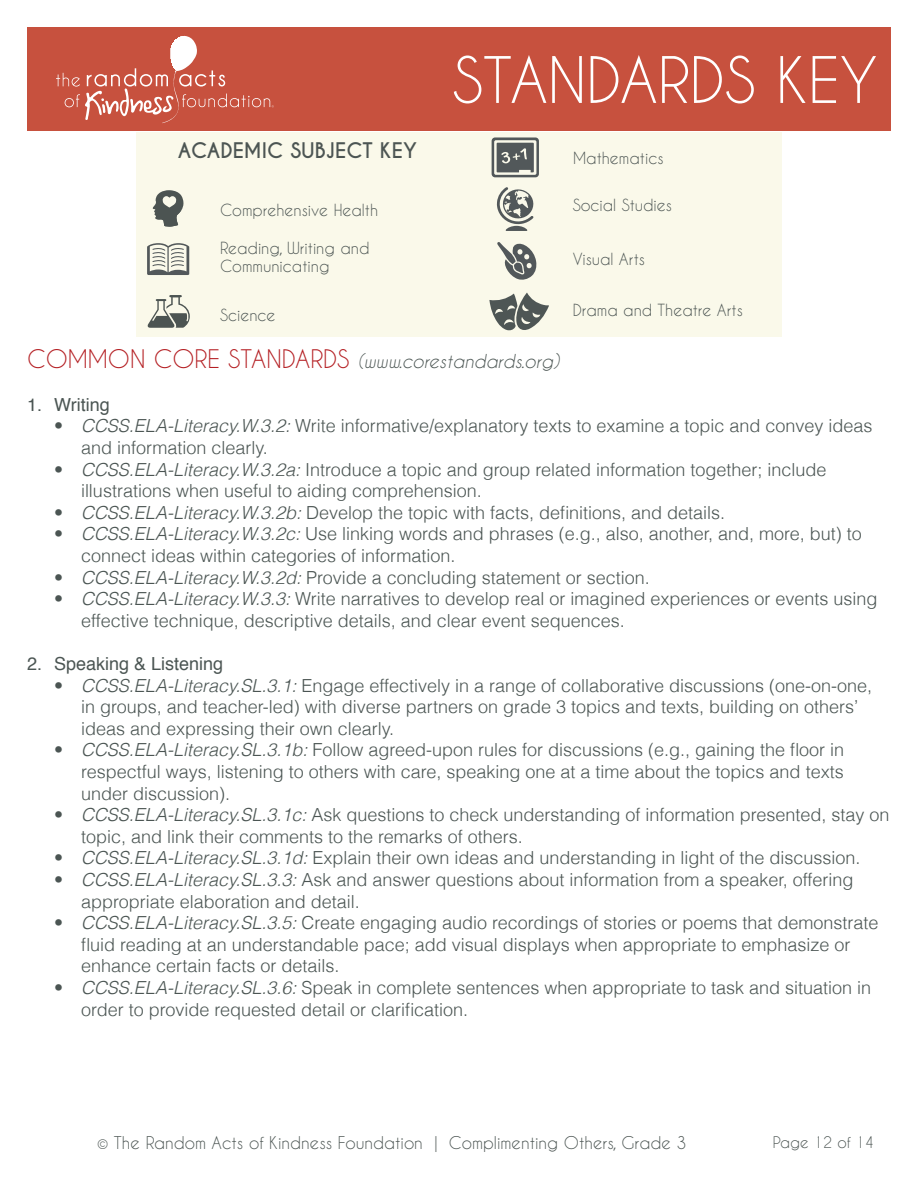
<style>
.page{position:relative;width:918px;height:1188px;background:#fff}
.page>*{position:absolute;margin:0;border:0;box-sizing:border-box;transform-origin:0 0}
.t1{font:60px "Caviar Dreams";color:#fff}
.t2{font:700 20.25px "Caviar Dreams";color:#4c5553}
.t3{font:300 18px/21.6px "Helvetica";color:#4b5553}
.t4{font:italic 18px "Caviar Dreams";color:#4b5553}
.t5{font:18px "Helvetica";color:#4b5553}
.t6{font:16.5px "Caviar Dreams";color:#4c5553}
.t7{font:15.75px/18.9px "Caviar Dreams";color:#4c5553}
.t8{font:15px "Caviar Dreams";color:#4c5553}
.s1{font-style:normal;font-size:24px;color:#b41f23}
.s2{font-style:italic}
</style>
<div class="page">
<div style="left:28px;top:27px;width:863px;height:103px;background:#c7513e"></div>
<svg style="left:56px;top:36px;width:218px;height:87px"></svg>
<div style="left:136px;top:132px;width:646px;height:204px;background:#faf9ea"></div>
<svg style="left:147px;top:243px;width:42px;height:32px"></svg>
<svg style="left:492px;top:137px;width:47px;height:40px;background:#7f8380"></svg>
<svg style="left:147px;top:295px;width:43px;height:33px"></svg>
<svg style="left:497px;top:187px;width:37px;height:44px"></svg>
<svg style="left:489px;top:293px;width:60px;height:38px"></svg>
<svg style="left:153px;top:190px;width:30px;height:37px"></svg>
<svg style="left:497px;top:242px;width:40px;height:38px"></svg>
<p class="t2" style="left:178px;top:138px;width:241px">ACADEMIC SUBJECT KEY</p>
<p class="t7" style="left:220px;top:200px;width:160px">Comprehensive Health</p>
<p class="t7" style="left:220px;top:238px;width:151px">Reading, Writing and<br>Communicating</p>
<p class="t7" style="left:220px;top:305px;width:57px">Science</p>
<h1 class="t1" style="left:452px;top:44px;width:427px">STANDARDS KEY</h1>
<p class="t7" style="left:573px;top:148px;width:92px">Mathematics</p>
<p class="t7" style="left:573px;top:195px;width:101px">Social Studies</p>
<p class="t7" style="left:573px;top:250px;width:74px">Visual Arts</p>
<p class="t7" style="left:573px;top:300px;width:172px">Drama and Theatre Arts</p>
<p class="t4" style="left:27px;top:350px;width:534px"><span class="s1">COMMON CORE STANDARDS</span> (www.corestandards.org)</p>
<p class="t5" style="left:27px;top:391px;width:84px">1. Writing</p>
<p class="t3" style="left:81px;top:414px;width:793px;text-indent:-27px">• <span class="s2">CCSS.ELA-Literacy.W.3.2:</span> Write informative/explanatory texts to examine a topic and convey ideas and information clearly.</p>
<p class="t3" style="left:81px;top:458px;width:747px;text-indent:-27px">• <span class="s2">CCSS.ELA-Literacy.W.3.2a:</span> Introduce a topic and group related information together; include illustrations when useful to aiding comprehension.</p>
<p class="t3" style="left:54px;top:501px;width:673px">• <span class="s2">CCSS.ELA-Literacy.W.3.2b:</span> Develop the topic with facts, definitions, and details.</p>
<p class="t3" style="left:81px;top:522px;width:782px;text-indent:-27px">• <span class="s2">CCSS.ELA-Literacy.W.3.2c:</span> Use linking words and phrases (e.g., also, another, and, more, but) to connect ideas within categories of information.</p>
<p class="t3" style="left:54px;top:566px;width:597px">• <span class="s2">CCSS.ELA-Literacy.W.3.2d:</span> Provide a concluding statement or section.</p>
<p class="t3" style="left:81px;top:587px;width:798px;text-indent:-27px">• <span class="s2">CCSS.ELA-Literacy.W.3.3:</span> Write narratives to develop real or imagined experiences or events using effective technique, descriptive details, and clear event sequences.</p>
<p class="t5" style="left:27px;top:650px;width:198px">2. Speaking &amp; Listening</p>
<p class="t3" style="left:81px;top:674px;width:793px;text-indent:-27px">• <span class="s2">CCSS.ELA-Literacy.SL.3.1:</span> Engage effectively in a range of collaborative discussions (one-on-one, in groups, and teacher-led) with diverse partners on grade 3 topics and texts, building on others’ ideas and expressing their own clearly.</p>
<p class="t3" style="left:81px;top:738px;width:765px;text-align:justify;text-indent:-27px">• <span class="s2">CCSS.ELA-Literacy.SL.3.1b:</span> Follow agreed-upon rules for discussions (e.g., gaining the floor in respectful ways, listening to others with care, speaking one at a time about the topics and texts under discussion).</p>
<p class="t3" style="left:81px;top:803px;width:810px;text-indent:-27px">• <span class="s2">CCSS.ELA-Literacy.SL.3.1c:</span> Ask questions to check understanding of information presented, stay on topic, and link their comments to the remarks of others.</p>
<p class="t3" style="left:54px;top:846px;width:808px">• <span class="s2">CCSS.ELA-Literacy.SL.3.1d:</span> Explain their own ideas and understanding in light of the discussion.</p>
<p class="t3" style="left:81px;top:868px;width:774px;text-indent:-27px">• <span class="s2">CCSS.ELA-Literacy.SL.3.3:</span> Ask and answer questions about information from a speaker, offering appropriate elaboration and detail.</p>
<p class="t3" style="left:81px;top:911px;width:799px;text-indent:-27px">• <span class="s2">CCSS.ELA-Literacy.SL.3.5:</span> Create engaging audio recordings of stories or poems that demonstrate fluid reading at an understandable pace; add visual displays when appropriate to emphasize or enhance certain facts or details.</p>
<p class="t3" style="left:81px;top:976px;width:792px;text-indent:-27px">• <span class="s2">CCSS.ELA-Literacy.SL.3.6:</span> Speak in complete sentences when appropriate to task and situation in order to provide requested detail or clarification.</p>
<p class="t6" style="left:97px;top:1133px;width:591px">© The Random Acts of Kindness Foundation | Complimenting Others, Grade 3</p>
<p class="t8" style="left:773px;top:1133px;width:103px">Page 12 of 14</p>
</div>
